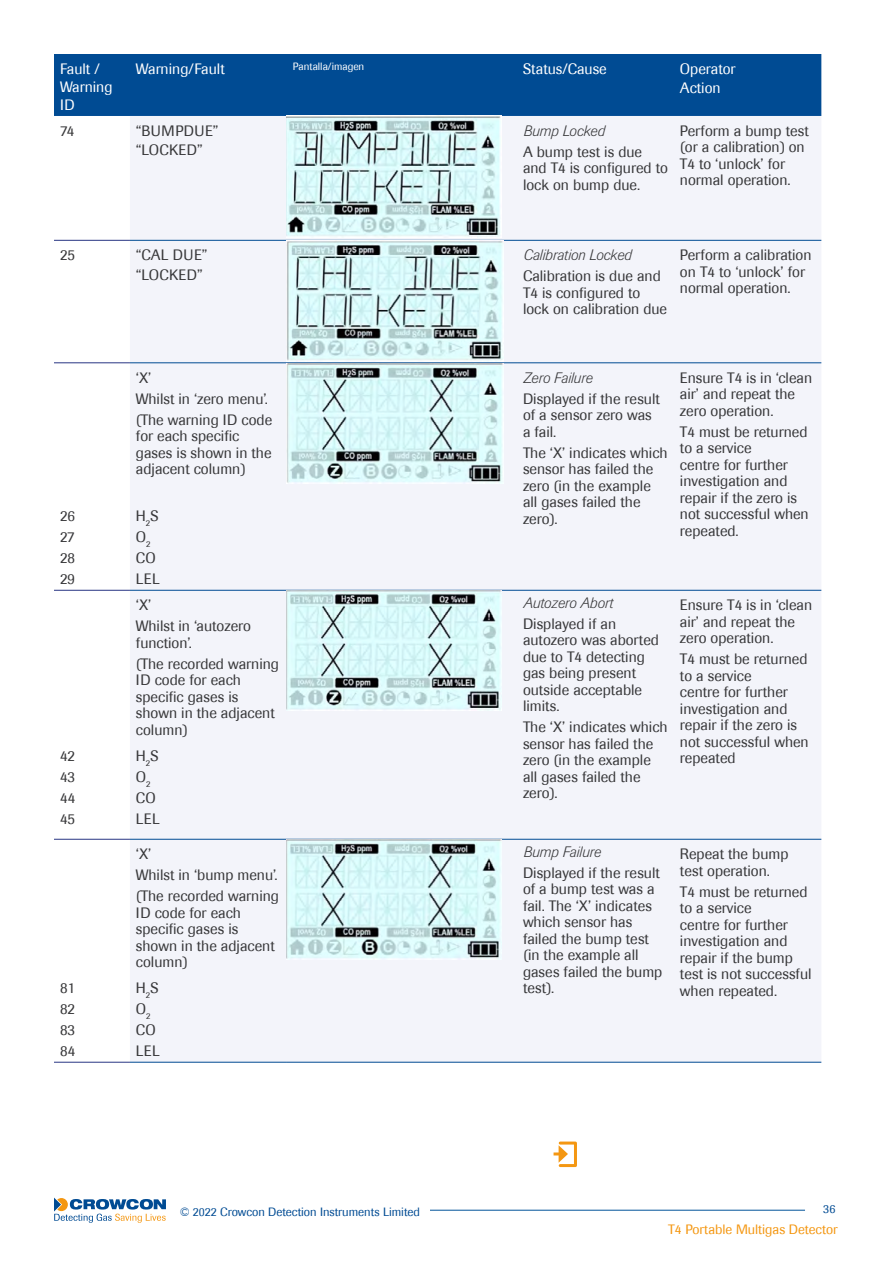
<style>
.page{position:relative;width:893px;height:1263px;background:#fff}
.page>*{position:absolute;margin:0;border:0;box-sizing:border-box;transform-origin:0 0}
.t1{font:15px/16.5px "Imago";color:#373739}
.t2{font:italic 300 15px "Imago";color:#373739}
.t3{font:15px/18px "Imago";color:#fff}
.t4{font:15px/19.5px "Imago";letter-spacing:.02em;color:#373739}
.t5{font:13.5px "Imago";color:#f49712}
.t6{font:12px "Imago";color:#004b93}
.t7{font:10.5px "Imago";color:#fff}
</style>
<div class="page">
<svg style="left:54px;top:1197px;width:112px;height:26px"></svg>
<hr style="left:430px;top:1210px;width:375px;height:1px;background:#00539a">
<div style="left:559px;top:1141px;width:18px;height:26px;border:3px solid #f49712"></div>
<svg style="left:554px;top:1145px;width:14px;height:18px"></svg>
<div style="left:54px;top:54px;width:767px;height:62px;background:#004b93"></div>
<div style="left:130px;top:116px;width:691px;height:946px;background:#f3f4fa"></div>
<hr style="left:54px;top:240px;width:76px;height:1px;background:#283583">
<hr style="left:54px;top:362px;width:76px;height:1px;background:#283583">
<hr style="left:54px;top:590px;width:76px;height:1px;background:#283583">
<hr style="left:54px;top:839px;width:76px;height:1px;background:#283583">
<hr style="left:54px;top:1062px;width:76px;height:1px;background:#283583">
<hr style="left:130px;top:240px;width:157px;height:1px;background:#004b93">
<hr style="left:287px;top:240px;width:230px;height:1px;background:#004b93">
<hr style="left:517px;top:240px;width:157px;height:1px;background:#004b93">
<hr style="left:674px;top:240px;width:147px;height:1px;background:#004b93">
<hr style="left:130px;top:362px;width:157px;height:1px;background:#004b93">
<hr style="left:287px;top:362px;width:230px;height:1px;background:#004b93">
<hr style="left:517px;top:362px;width:157px;height:1px;background:#004b93">
<hr style="left:674px;top:362px;width:147px;height:1px;background:#004b93">
<hr style="left:130px;top:590px;width:157px;height:1px;background:#004b93">
<hr style="left:287px;top:590px;width:230px;height:1px;background:#004b93">
<hr style="left:517px;top:590px;width:157px;height:1px;background:#004b93">
<hr style="left:674px;top:590px;width:147px;height:1px;background:#004b93">
<hr style="left:130px;top:839px;width:157px;height:1px;background:#004b93">
<hr style="left:287px;top:839px;width:230px;height:1px;background:#004b93">
<hr style="left:517px;top:839px;width:157px;height:1px;background:#004b93">
<hr style="left:674px;top:839px;width:147px;height:1px;background:#004b93">
<hr style="left:130px;top:1062px;width:157px;height:1px;background:#004b93">
<hr style="left:287px;top:1062px;width:230px;height:1px;background:#004b93">
<hr style="left:517px;top:1062px;width:157px;height:1px;background:#004b93">
<hr style="left:674px;top:1062px;width:147px;height:1px;background:#004b93">
<img style="left:287px;top:116px;width:214px;height:121px">
<img style="left:287px;top:241px;width:216px;height:242px">
<img style="left:287px;top:591px;width:214px;height:119px">
<img style="left:287px;top:840px;width:214px;height:120px">
<p class="t3" style="left:60px;top:60px;width:54px">Fault /<br>Warning<br>ID</p>
<p class="t3" style="left:136px;top:60px;width:90px">Warning/Fault</p>
<p class="t7" style="left:293px;top:60px;width:73px">Pantalla/imagen</p>
<p class="t3" style="left:523px;top:60px;width:85px">Status/Cause</p>
<p class="t3" style="left:680px;top:59px;width:57px;line-height:19.5px">Operator<br>Action</p>
<p class="t1" style="left:60px;top:122px;width:16px">74</p>
<p class="t4" style="left:136px;top:121px;width:84px">“BUMPDUE” “LOCKED”</p>
<p class="t2" style="left:523px;top:122px;width:83px">Bump Locked</p>
<p class="t1" style="left:680px;top:122px;width:130px">Perform a bump test (or a calibration) on<br>T4 to ‘unlock’ for normal operation.</p>
<p class="t1" style="left:523px;top:143px;width:146px">A bump test is due and T4 is configured to lock on bump due.</p>
<p class="t1" style="left:60px;top:247px;width:16px">25</p>
<p class="t4" style="left:136px;top:245px;width:73px">“CAL DUE” “LOCKED”</p>
<p class="t2" style="left:523px;top:246px;width:110px">Calibration Locked</p>
<p class="t1" style="left:523px;top:268px;width:146px">Calibration is due and<br>T4 is configured to lock on calibration due</p>
<p class="t1" style="left:680px;top:247px;width:133px">Perform a calibration on T4 to ‘unlock’ for normal operation.</p>
<p class="t1" style="left:680px;top:369px;width:134px">Ensure T4 is in ‘clean air’ and repeat the zero operation.</p>
<p class="t1" style="left:680px;top:423px;width:130px">T4 must be returned to a service<br>centre for further investigation and repair if the zero is not successful when repeated.</p>
<p class="t1" style="left:136px;top:367px;width:138px;line-height:21px">‘X’<br>Whilst in ‘zero menu’. (The warning ID code</p>
<p class="t1" style="left:136px;top:428px;width:137px">for each specific gases is shown in the adjacent column)</p>
<p class="t2" style="left:523px;top:369px;width:71px">Zero Failure</p>
<p class="t1" style="left:523px;top:390px;width:138px">Displayed if the result of a sensor zero was a fail.</p>
<p class="t1" style="left:523px;top:444px;width:146px">The ‘X’ indicates which sensor has failed the zero (in the example all gases failed the zero).</p>
<p class="t1" style="left:60px;top:506px;width:16px;line-height:21px;text-align:justify">26<br>27<br>28<br>29</p>
<p class="t1" style="left:136px;top:506px;width:26px;line-height:21px">H<sub>2</sub>S<br>O<sub>2<br></sub>CO<br>LEL</p>
<p class="t1" style="left:136px;top:595px;width:117px;line-height:21px">‘X’<br>Whilst in ‘autozero</p>
<p class="t1" style="left:136px;top:632px;width:145px;line-height:21px">function’.<br>(The recorded warning</p>
<p class="t1" style="left:136px;top:672px;width:140px">ID code for each specific gases is shown in the adjacent column)</p>
<p class="t2" style="left:523px;top:594px;width:91px">Autozero Abort</p>
<p class="t1" style="left:523px;top:615px;width:137px">Displayed if an autozero was aborted due to T4 detecting gas being present outside acceptable limits.</p>
<p class="t1" style="left:523px;top:719px;width:146px">The ‘X’ indicates which sensor has failed the zero (in the example all gases failed the zero).</p>
<p class="t1" style="left:680px;top:597px;width:134px">Ensure T4 is in ‘clean air’ and repeat the zero operation.</p>
<p class="t1" style="left:680px;top:651px;width:130px">T4 must be returned to a service<br>centre for further investigation and repair if the zero is not successful when</p>
<p class="t1" style="left:136px;top:745px;width:26px;line-height:21px">H<sub>2</sub>S<br>O<sub>2<br></sub>CO<br>LEL</p>
<p class="t1" style="left:136px;top:844px;width:145px;line-height:21px">‘X’<br>Whilst in ‘bump menu’. (The recorded warning</p>
<p class="t1" style="left:136px;top:904px;width:140px">ID code for each specific gases is shown in the adjacent column)</p>
<p class="t1" style="left:60px;top:747px;width:16px">42</p>
<p class="t1" style="left:680px;top:750px;width:57px">repeated</p>
<p class="t1" style="left:60px;top:766px;width:17px;line-height:21px;text-align:justify">43<br>44<br>45</p>
<p class="t2" style="left:523px;top:843px;width:79px">Bump Failure</p>
<p class="t1" style="left:523px;top:864px;width:141px">Displayed if the result of a bump test was a fail. The ‘X’ indicates which sensor has failed the bump test (in the example all gases failed the bump test).</p>
<p class="t1" style="left:680px;top:846px;width:110px">Repeat the bump test operation.</p>
<p class="t1" style="left:680px;top:883px;width:133px">T4 must be returned to a service<br>centre for further investigation and repair if the bump test is not successful</p>
<p class="t1" style="left:136px;top:977px;width:26px;line-height:21px">H<sub>2</sub>S<br>O<sub>2<br></sub>CO<br>LEL</p>
<p class="t1" style="left:60px;top:980px;width:17px">81</p>
<p class="t1" style="left:680px;top:982px;width:99px">when repeated.</p>
<p class="t1" style="left:60px;top:998px;width:17px;line-height:21px;text-align:justify">82<br>83<br>84</p>
<p class="t6" style="left:180px;top:1205px;width:242px">© 2022 Crowcon Detection Instruments Limited</p>
<p class="t6" style="left:823px;top:1202px;width:14px">36</p>
<p class="t5" style="left:668px;top:1222px;width:171px">T4 Portable Multigas Detector</p>
</div>
